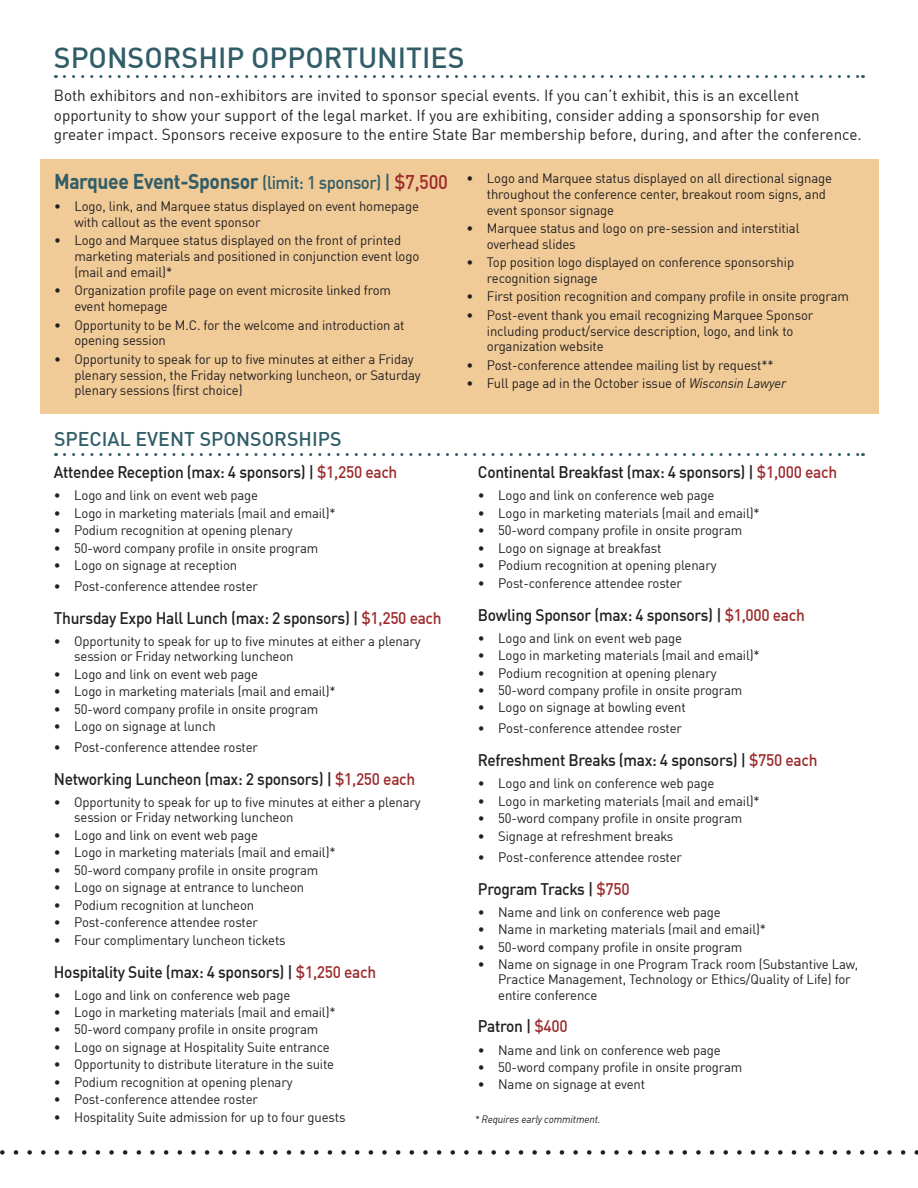
<style>
.page{position:relative;width:918px;height:1188px;background:#fff}
.page>*{position:absolute;margin:0;border:0;box-sizing:border-box;transform-origin:0 0}
.Head{font:500 28.5px "DIN Offc";color:#305d67}
.subhead2{font:700 21px "DIN Offc";letter-spacing:-.02em;color:#305d67;scale:.92 1}
.Head-2{font:500 19.5px "DIN Offc";color:#305d67}
.subhead2-2{font:500 16.5px "DIN Offc";letter-spacing:-.02em;color:#231f20;scale:.94 1}
.Body{font:15.75px/19.5px "DIN Offc";color:#231f20}
.bullets2{font:13.5px/15.3px "DIN Offc";letter-spacing:-.01em;color:#231f20}
.bullets{font:13.5px/15.8px "DIN Offc";letter-spacing:-.01em;color:#231f20}
.bullets-2{font:italic 10.5px "DIN Offc";letter-spacing:-.01em;color:#231f20}
.s1{font-weight:500;font-size:18px}
.s2{font-weight:500;font-size:19.5px}
.s3{font-weight:500;font-size:19.5px;color:#9d292b}
.s4{color:#9d292b}
.s5{font-style:italic}
</style>
<div class="page">
<svg style="left:64px;top:75px;width:799px;height:3px"></svg>
<svg style="left:0;top:1150px;width:918px;height:5px"></svg>
<div style="left:41px;top:159px;width:838px;height:254px;background:#f0cb97"></div>
<svg style="left:64px;top:453px;width:799px;height:3px"></svg>
<p class="Head" style="left:54px;top:40px;width:412px">SPONSORSHIP OPPORTUNITIES</p>
<p class="Body" style="left:54px;top:86px;width:809px">Both exhibitors and non-exhibitors are invited to sponsor special events. If you can’t exhibit, this is an excellent opportunity to show your support of the legal market. If you are exhibiting, consider adding a sponsorship for even greater impact. Sponsors receive exposure to the entire State Bar membership before, during, and after the conference.</p>
<p class="subhead2" style="left:54px;top:167px;width:429px">Marquee Event-Sponsor <span class="s1">(limit: 1 sponsor)</span> <span class="s2">|</span> <span class="s3">$7,500</span></p>
<p class="bullets" style="left:74px;top:198px;width:346px;text-indent:-20px">• Logo, link, and Marquee status displayed on event homepage with callout as the event sponsor</p>
<p class="bullets" style="left:74px;top:232px;width:346px;text-indent:-20px">• Logo and Marquee status displayed on the front of printed marketing materials and positioned in conjunction event logo (mail and email)*</p>
<p class="bullets" style="left:74px;top:282px;width:318px;text-indent:-20px">• Organization profile page on event microsite linked from event homepage</p>
<p class="bullets" style="left:74px;top:317px;width:332px;text-indent:-20px">• Opportunity to be M.C. for the welcome and introduction at opening session</p>
<p class="bullets" style="left:74px;top:351px;width:348px;text-indent:-20px">• Opportunity to speak for up to five minutes at either a Friday plenary session, the Friday networking luncheon, or Saturday plenary sessions (first choice)</p>
<p class="Head-2" style="left:54px;top:427px;width:289px">SPECIAL EVENT SPONSORSHIPS</p>
<p class="subhead2-2" style="left:54px;top:462px;width:367px">Attendee Reception (max: 4 sponsors) | <span class="s4">$1,250 each</span></p>
<p class="bullets2" style="left:54px;top:488px;width:206px">• Logo and link on event web page</p>
<p class="bullets2" style="left:54px;top:505px;width:283px">• Logo in marketing materials (mail and email)*</p>
<p class="bullets2" style="left:54px;top:523px;width:240px">• Podium recognition at opening plenary</p>
<p class="bullets2" style="left:54px;top:540px;width:266px">• 50-word company profile in onsite program</p>
<p class="bullets2" style="left:54px;top:557px;width:185px">• Logo on signage at reception</p>
<p class="bullets2" style="left:54px;top:578px;width:206px">• Post-conference attendee roster</p>
<p class="subhead2-2" style="left:54px;top:608px;width:414px">Thursday Expo Hall Lunch (max: 2 sponsors) | <span class="s4">$1,250 each</span></p>
<p class="bullets2" style="left:74px;top:633px;width:348px;text-indent:-20px">• Opportunity to speak for up to five minutes at either a plenary session or Friday networking luncheon</p>
<p class="bullets2" style="left:54px;top:666px;width:206px">• Logo and link on event web page</p>
<p class="bullets2" style="left:54px;top:684px;width:283px">• Logo in marketing materials (mail and email)*</p>
<p class="bullets2" style="left:54px;top:701px;width:266px">• 50-word company profile in onsite program</p>
<p class="bullets2" style="left:54px;top:718px;width:163px">• Logo on signage at lunch</p>
<p class="bullets2" style="left:54px;top:739px;width:206px">• Post-conference attendee roster</p>
<p class="subhead2-2" style="left:54px;top:769px;width:386px">Networking Luncheon (max: 2 sponsors) | <span class="s4">$1,250 each</span></p>
<p class="bullets2" style="left:74px;top:794px;width:348px;text-indent:-20px">• Opportunity to speak for up to five minutes at either a plenary session or Friday networking luncheon</p>
<p class="bullets2" style="left:54px;top:827px;width:206px">• Logo and link on event web page</p>
<p class="bullets2" style="left:54px;top:845px;width:283px">• Logo in marketing materials (mail and email)*</p>
<p class="bullets2" style="left:54px;top:862px;width:266px">• 50-word company profile in onsite program</p>
<p class="bullets2" style="left:54px;top:879px;width:252px">• Logo on signage at entrance to luncheon</p>
<p class="bullets2" style="left:54px;top:897px;width:202px">• Podium recognition at luncheon</p>
<p class="bullets2" style="left:54px;top:914px;width:206px">• Post-conference attendee roster</p>
<p class="bullets2" style="left:54px;top:932px;width:233px">• Four complimentary luncheon tickets</p>
<p class="subhead2-2" style="left:54px;top:961px;width:344px">Hospitality Suite (max: 4 sponsors) | <span class="s4">$1,250 each</span></p>
<p class="bullets2" style="left:54px;top:987px;width:238px">• Logo and link on conference web page</p>
<p class="bullets2" style="left:54px;top:1004px;width:283px">• Logo in marketing materials (mail and email)*</p>
<p class="bullets2" style="left:54px;top:1022px;width:266px">• 50-word company profile in onsite program</p>
<p class="bullets2" style="left:54px;top:1039px;width:277px">• Logo on signage at Hospitality Suite entrance</p>
<p class="bullets2" style="left:54px;top:1057px;width:282px">• Opportunity to distribute literature in the suite</p>
<p class="bullets2" style="left:54px;top:1074px;width:240px">• Podium recognition at opening plenary</p>
<p class="bullets2" style="left:54px;top:1092px;width:206px">• Post-conference attendee roster</p>
<p class="bullets2" style="left:54px;top:1109px;width:293px">• Hospitality Suite admission for up to four guests</p>
<p class="bullets" style="left:487px;top:170px;width:347px;text-indent:-20px">• Logo and Marquee status displayed on all directional signage throughout the conference center, breakout room signs, and event sponsor signage</p>
<p class="bullets" style="left:487px;top:220px;width:314px;text-indent:-20px">• Marquee status and logo on pre-session and interstitial overhead slides</p>
<p class="bullets" style="left:487px;top:254px;width:309px;text-indent:-20px">• Top position logo displayed on conference sponsorship recognition signage</p>
<p class="bullets" style="left:467px;top:288px;width:384px">• First position recognition and company profile in onsite program</p>
<p class="bullets" style="left:487px;top:307px;width:328px;text-indent:-20px">• Post-event thank you email recognizing Marquee Sponsor including product/service description, logo, and link to organization website</p>
<p class="bullets" style="left:467px;top:357px;width:309px">• Post-conference attendee mailing list by request**</p>
<p class="bullets" style="left:467px;top:375px;width:321px">• Full page ad in the October issue of <span class="s5">Wisconsin Lawyer</span></p>
<p class="subhead2-2" style="left:478px;top:462px;width:384px">Continental Breakfast (max: 4 sponsors) | <span class="s4">$1,000 each</span></p>
<p class="bullets2" style="left:478px;top:488px;width:238px">• Logo and link on conference web page</p>
<p class="bullets2" style="left:478px;top:505px;width:283px">• Logo in marketing materials (mail and email)*</p>
<p class="bullets2" style="left:478px;top:523px;width:266px">• 50-word company profile in onsite program</p>
<p class="bullets2" style="left:478px;top:540px;width:185px">• Logo on signage at breakfast</p>
<p class="bullets2" style="left:478px;top:557px;width:240px">• Podium recognition at opening plenary</p>
<p class="bullets2" style="left:478px;top:575px;width:206px">• Post-conference attendee roster</p>
<p class="subhead2-2" style="left:478px;top:604px;width:349px">Bowling Sponsor (max: 4 sponsors) | <span class="s4">$1,000 each</span></p>
<p class="bullets2" style="left:478px;top:630px;width:206px">• Logo and link on event web page</p>
<p class="bullets2" style="left:478px;top:647px;width:283px">• Logo in marketing materials (mail and email)*</p>
<p class="bullets2" style="left:478px;top:665px;width:240px">• Podium recognition at opening plenary</p>
<p class="bullets2" style="left:478px;top:682px;width:266px">• 50-word company profile in onsite program</p>
<p class="bullets2" style="left:478px;top:700px;width:209px">• Logo on signage at bowling event</p>
<p class="bullets2" style="left:478px;top:721px;width:206px">• Post-conference attendee roster</p>
<p class="subhead2-2" style="left:478px;top:750px;width:363px">Refreshment Breaks (max: 4 sponsors) | <span class="s4">$750 each</span></p>
<p class="bullets2" style="left:478px;top:776px;width:238px">• Logo and link on conference web page</p>
<p class="bullets2" style="left:478px;top:793px;width:283px">• Logo in marketing materials (mail and email)*</p>
<p class="bullets2" style="left:478px;top:810px;width:266px">• 50-word company profile in onsite program</p>
<p class="bullets2" style="left:478px;top:828px;width:197px">• Signage at refreshment breaks</p>
<p class="bullets2" style="left:478px;top:849px;width:206px">• Post-conference attendee roster</p>
<p class="subhead2-2" style="left:478px;top:878px;width:163px">Program Tracks | <span class="s4">$750</span></p>
<p class="bullets2" style="left:478px;top:904px;width:244px">• Name and link on conference web page</p>
<p class="bullets2" style="left:478px;top:921px;width:290px">• Name in marketing materials (mail and email)*</p>
<p class="bullets2" style="left:478px;top:939px;width:266px">• 50-word company profile in onsite program</p>
<p class="bullets2" style="left:498px;top:956px;width:361px;text-indent:-20px">• Name on signage in one Program Track room (Substantive Law,<br>Practice Management, Technology or Ethics/Quality of Life) for entire conference</p>
<p class="subhead2-2" style="left:478px;top:1016px;width:97px">Patron | <span class="s4">$400</span></p>
<p class="bullets2" style="left:478px;top:1042px;width:244px">• Name and link on conference web page</p>
<p class="bullets2" style="left:478px;top:1059px;width:266px">• 50-word company profile in onsite program</p>
<p class="bullets2" style="left:478px;top:1077px;width:169px">• Name on signage at event</p>
<p class="bullets-2" style="left:475px;top:1112px;width:127px">* Requires early commitment.</p>
</div>
